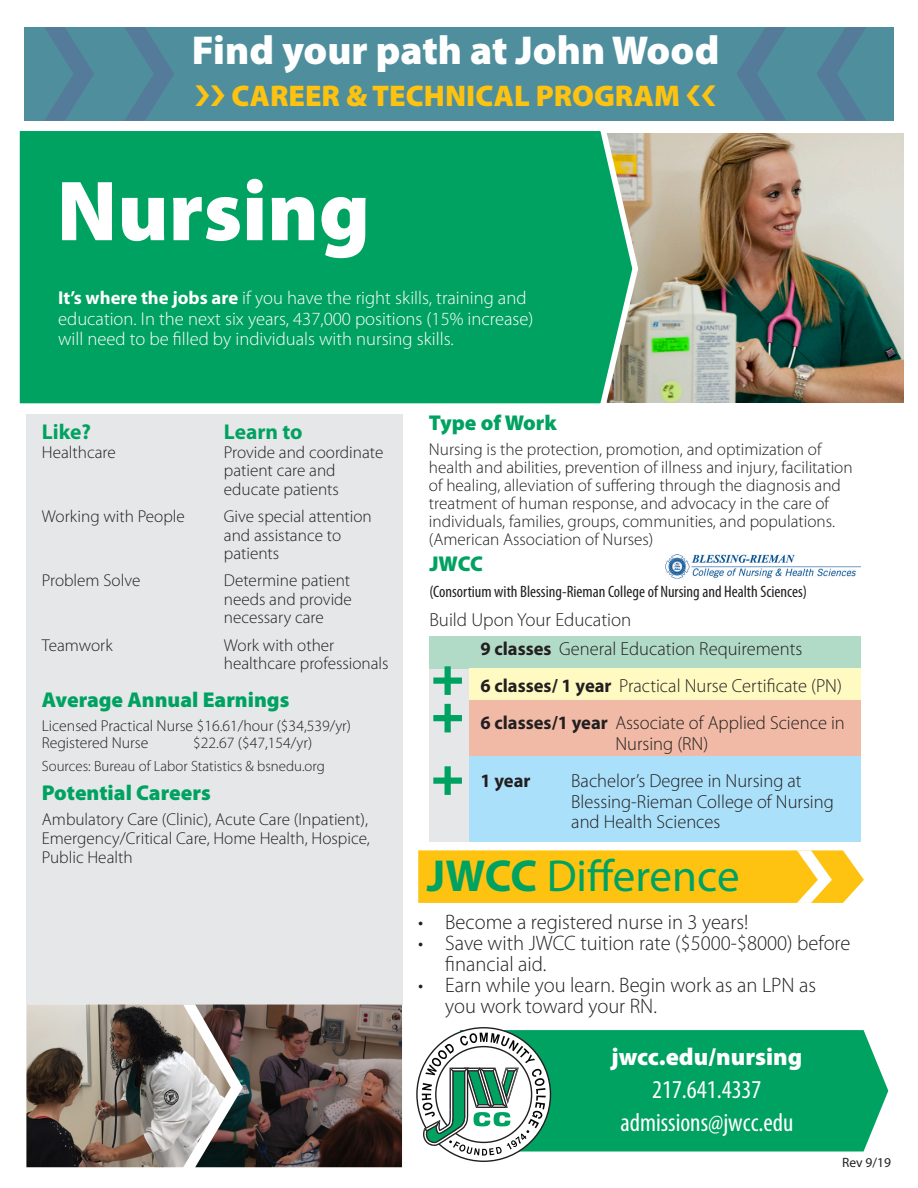
<style>
.page{position:relative;width:918px;height:1188px;background:#fff}
.page>*{position:absolute;margin:0;border:0;box-sizing:border-box;transform-origin:0 0}
.t1{font:900 85.95px "Myriad Pro";color:#fff}
.t2{font:45px "Myriad Pro";color:#00a261}
.t3{font:900 40.5px "Myriad Pro";color:#fff}
.t4{font:900 30px "Myriad Pro";color:#fec210}
.Body_copy{font:condensed 25.8px "Myriad Pro";color:#fff}
.t5{font:900 24.3px "Myriad Pro";color:#fff}
.t6{font:900 21.45px "Myriad Pro";color:#00a261}
.t7{font:700 21.45px "Myriad Pro";color:#00a261}
.t8{font:300 21px/21px "Myriad Pro";color:#231f20}
.t9{font:300 18.9px/20.4px "Myriad Pro";color:#231f20;text-align:center}
.t10{font:700 18.9px "Myriad Pro";color:#231f20}
.t11{font:300 18.6px/20.1px "Myriad Pro";color:#fff}
.t12{font:300 17.25px/18.6px "Myriad Pro";color:#231f20}
.t13{font:condensed 16.5px "Myriad Pro";color:#231f20}
.t14{font:300 15.75px "Myriad Pro";color:#231f20}
.t15{font:300 14.85px "Myriad Pro";color:#231f20}
.t16{font:13.5px "Myriad Pro";color:#231f20}
.s1{font-weight:700}
</style>
<div class="page">
<div style="left:551px;top:1030px;width:337px;height:121px;background:#00a261"></div>
<div style="left:26px;top:414px;width:377px;height:589px;background:#e6e7e9"></div>
<div style="left:26px;top:876px;width:377px;height:129px;background:#e6e7e9"></div>
<img style="left:641px;top:134px;width:263px;height:269px">
<div style="left:19px;top:131px;width:622px;height:273px;background:#00a261"></div>
<img style="left:231px;top:1005px;width:171px;height:162px">
<img style="left:26px;top:1005px;width:205px;height:162px">
<svg style="left:416px;top:1027px;width:135px;height:135px"></svg>
<div style="left:429px;top:642px;width:431px;height:200px;background:#e6e7e9"></div>
<div style="left:429px;top:636px;width:432px;height:32px;background:#b1dbc7"></div>
<div style="left:469px;top:668px;width:392px;height:47px;background:#fffac1"></div>
<div style="left:469px;top:700px;width:392px;height:57px;background:#f0baa6"></div>
<div style="left:469px;top:757px;width:392px;height:85px;background:#aae0f9"></div>
<svg style="left:433px;top:666px;width:29px;height:29px"></svg>
<svg style="left:433px;top:704px;width:29px;height:28px"></svg>
<svg style="left:433px;top:766px;width:29px;height:29px"></svg>
<div style="left:24px;top:27px;width:870px;height:94px;background:#4f8f9d"></div>
<svg style="left:44px;top:27px;width:50px;height:94px"></svg>
<svg style="left:817px;top:27px;width:49px;height:94px"></svg>
<svg style="left:125px;top:27px;width:49px;height:94px"></svg>
<svg style="left:737px;top:27px;width:49px;height:94px"></svg>
<svg style="left:418px;top:850px;width:446px;height:53px;background:#fec51e"></svg>
<img style="left:666px;top:555px;width:195px;height:24px">
<p class="t3" style="left:192px;top:27px;width:529px">Find your path at John Wood</p>
<p class="t4" style="left:231px;top:79px;width:450px">CAREER &amp; TECHNICAL PROGRAM</p>
<p class="t1" style="left:57px;top:162px;width:315px">Nursing</p>
<p class="t11" style="left:58px;top:289px;width:477px"><span class="s1">It’s where the jobs are</span> if you have the right skills, training and education. In the next six years, 437,000 positions (15% increase) will need to be filled by individuals with nursing skills.</p>
<p class="t7" style="left:42px;top:418px;width:51px">Like?</p>
<p class="t7" style="left:224px;top:418px;width:80px">Learn to</p>
<p class="t12" style="left:42px;top:443px;width:75px">Healthcare</p>
<p class="t12" style="left:224px;top:443px;width:161px">Provide and coordinate patient care and educate patients</p>
<p class="t12" style="left:42px;top:507px;width:145px">Working with People</p>
<p class="t12" style="left:224px;top:507px;width:149px">Give special attention and assistance to patients</p>
<p class="t12" style="left:42px;top:572px;width:100px">Problem Solve</p>
<p class="t12" style="left:224px;top:572px;width:130px;text-align:justify">Determine patient needs and provide necessary care</p>
<p class="t12" style="left:42px;top:636px;width:72px">Teamwork</p>
<p class="t12" style="left:224px;top:636px;width:166px">Work with other healthcare professionals</p>
<p class="t6" style="left:42px;top:688px;width:249px">Average Annual Earnings</p>
<p class="t14" style="left:42px;top:717px;width:311px">Licensed Practical Nurse $16.61/hour ($34,539/yr)</p>
<p class="t14" style="left:42px;top:734px;width:108px">Registered Nurse</p>
<p class="t14" style="left:193px;top:734px;width:121px">$22.67 ($47,154/yr)</p>
<p class="t15" style="left:42px;top:758px;width:284px">Sources: Bureau of Labor Statistics &amp; bsnedu.org</p>
<p class="t6" style="left:42px;top:781px;width:170px">Potential Careers</p>
<p class="t12" style="left:42px;top:811px;width:330px;text-align:justify">Ambulatory Care (Clinic), Acute Care (Inpatient), Emergency/Critical Care, Home Health, Hospice, Public Health</p>
<p class="t6" style="left:429px;top:411px;width:129px">Type of Work</p>
<p class="t12" style="left:429px;top:441px;width:425px;line-height:18px">Nursing is the protection, promotion, and optimization of health and abilities, prevention of illness and injury, facilitation of healing, alleviation of suffering through the diagnosis and treatment of human response, and advocacy in the care of individuals, families, groups, communities, and populations. (American Association of Nurses)</p>
<p class="t6" style="left:429px;top:551px;width:55px">JWCC</p>
<p class="t13" style="left:429px;top:581px;width:379px">(Consortium with Blessing-Rieman College of Nursing and Health Sciences)</p>
<p class="t9" style="left:429px;top:609px;width:204px">Build Upon Your Education</p>
<p class="t9" style="left:480px;top:638px;width:323px"><span class="s1">9 classes</span> General Education Requirements</p>
<p class="t9" style="left:480px;top:676px;width:363px"><span class="s1">6 classes/ 1 year</span> Practical Nurse Certificate (PN)</p>
<p class="t9" style="left:480px;top:713px;width:366px"><span class="s1">6 classes/1 year</span> Associate of Applied Science in<br>Nursing (RN)</p>
<p class="t10" style="left:480px;top:769px;width:52px">1 year</p>
<p class="t9" style="left:571px;top:771px;width:264px;text-align:left">Bachelor’s Degree in Nursing at<br>Blessing-Rieman College of Nursing and Health Sciences</p>
<p class="t2" style="left:427px;top:848px;width:314px"><span class="s1">JWCC</span> Difference</p>
<p class="t8" style="left:418px;top:912px;width:332px">• Become a registered nurse in 3 years!</p>
<p class="t8" style="left:445px;top:933px;width:407px;text-indent:-27px">• Save with JWCC tuition rate ($5000-$8000) before financial aid.</p>
<p class="t8" style="left:445px;top:975px;width:373px;text-indent:-27px">• Earn while you learn. Begin work as an LPN as you work toward your RN.</p>
<p class="t5" style="left:611px;top:1043px;width:193px">jwcc.edu/nursing</p>
<p class="Body_copy" style="left:652px;top:1074px;width:111px">217.641.4337</p>
<p class="Body_copy" style="left:620px;top:1106px;width:175px">admissions@jwcc.edu</p>
<p class="t16" style="left:842px;top:1154px;width:50px">Rev 9/19</p>
</div>
